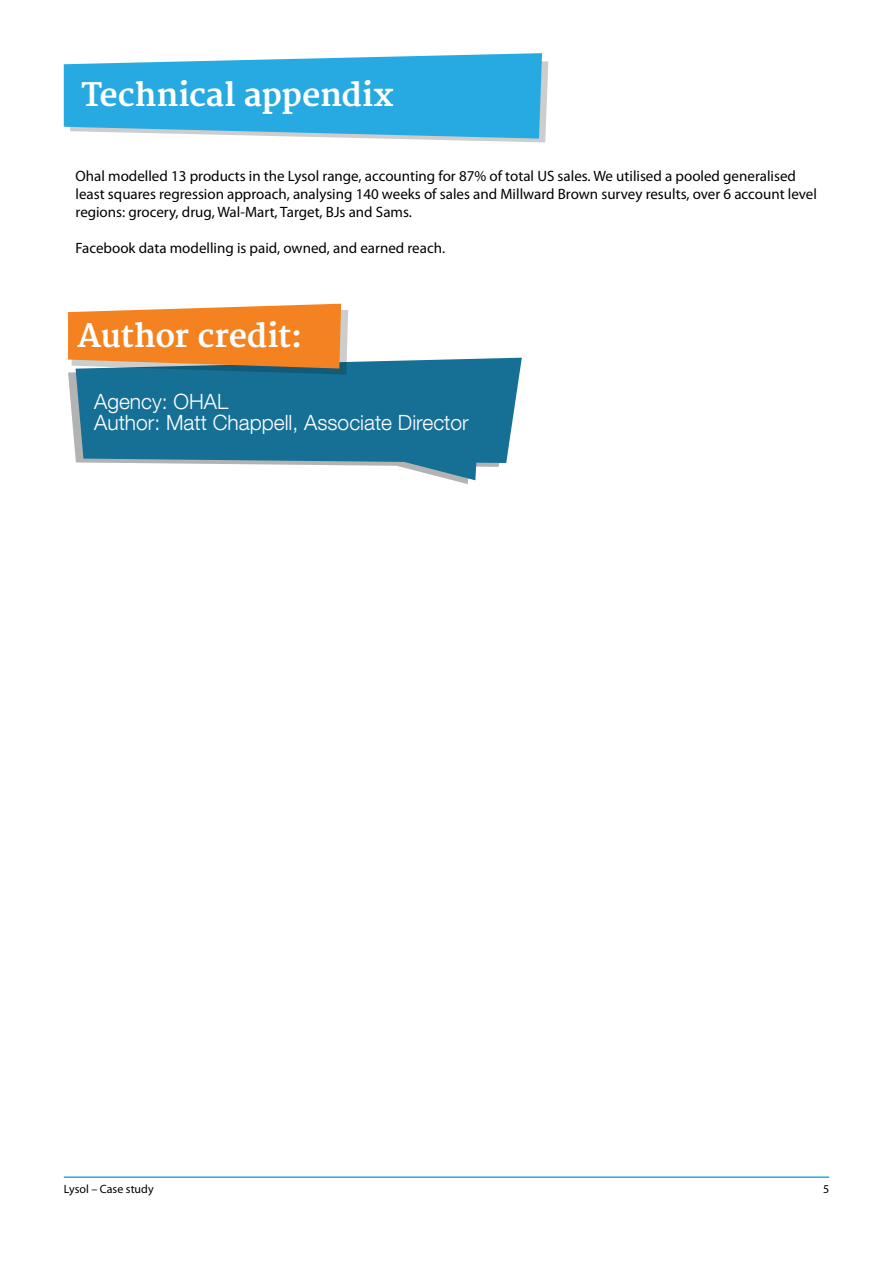
<style>
.page{position:relative;width:893px;height:1263px;background:#fff}
.page>*{position:absolute;margin:0;border:0;box-sizing:border-box;transform-origin:0 0}
.t1{font:700 31.5px "Merriweather";letter-spacing:-.005em;color:#fff}
.t2{font:300 21px/21px "Helvetica Neue LT Com";color:#fff}
.t3{font:15px/18px "Myriad Pro";color:#000}
.t4{font:12px "Myriad Pro";color:#000}
</style>
<div class="page">
<svg style="left:68px;top:375px;width:408px;height:109px"></svg>
<svg style="left:76px;top:358px;width:446px;height:122px;background:#3e87a6"></svg>
<svg style="left:68px;top:304px;width:280px;height:71px;background:#d98a42"></svg>
<svg style="left:64px;top:53px;width:484px;height:89px;background:#4bb6e3"></svg>
<hr style="left:64px;top:1176px;width:765px;height:2px;background:#27aae1">
<h1 class="t1" style="left:81px;top:76px;width:313px">Technical appendix</h1>
<p class="t3" style="left:76px;top:167px;width:743px">Ohal modelled 13 products in the Lysol range, accounting for 87% of total US sales. We utilised a pooled generalised least squares regression approach, analysing 140 weeks of sales and Millward Brown survey results, over 6 account level regions: grocery, drug, Wal-Mart, Target, BJs and Sams.</p>
<p class="t3" style="left:76px;top:239px;width:371px">Facebook data modelling is paid, owned, and earned reach.</p>
<h1 class="t1" style="left:78px;top:317px;width:226px">Author credit:</h1>
<h2 class="t2" style="left:94px;top:390px;width:376px">Agency: OHAL<br>Author: Matt Chappell, Associate Director</h2>
<p class="t4" style="left:64px;top:1182px;width:91px">Lysol – Case study</p>
<p class="t4" style="left:823px;top:1182px;width:8px">5</p>
</div>
